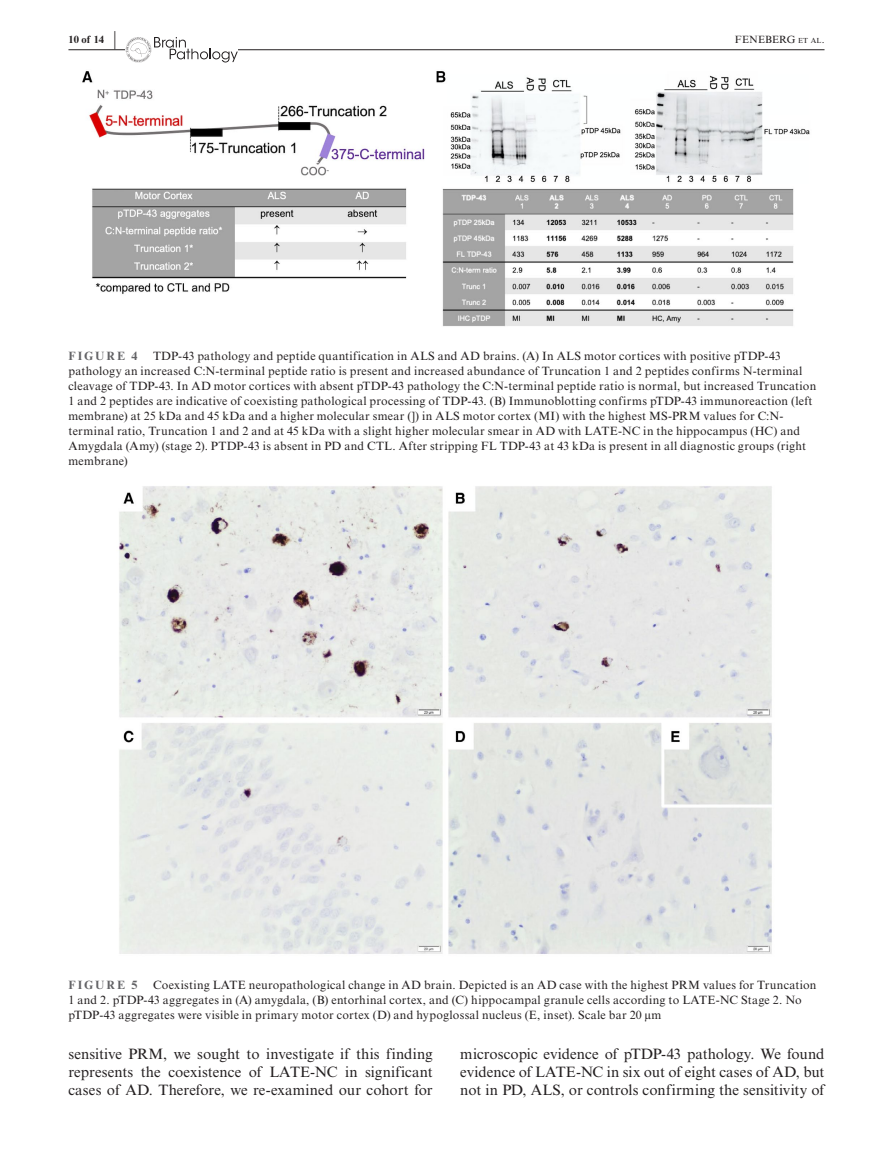
<style>
.page{position:relative;width:893px;height:1174px;background:#fff}
.page>*{position:absolute;margin:0;border:0;box-sizing:border-box;transform-origin:0 0}
.t1{font:15px/18px "Times New Roman MT Std";letter-spacing:.005em;color:#231f20;text-align:justify}
.t2{font:12px/15px "Times New Roman MT Std";letter-spacing:.02em;color:#231f20}
.t3{font:700 12px "Times New Roman MT Std";letter-spacing:.175em;color:#636366}
.t4{font:10.5px "Times New Roman MT Std";letter-spacing:.005em;color:#231f20}
.t5{font:700 10.5px "Times New Roman MT Std";color:#231f20}
.s1{font-size:20.25px}
.s2{font-size:7.35px}
</style>
<div class="page">
<hr style="left:68px;top:49px;width:756px;height:1px;background:#231f20">
<svg style="left:126px;top:37px;width:112px;height:25px"></svg>
<img style="left:82px;top:71px;width:728px;height:256px">
<img style="left:119px;top:486px;width:653px;height:468px">
<p class="t5" style="left:68px;top:33px;width:49px">10 of 14 <span class="s1">|</span></p>
<p class="t4" style="left:735px;top:33px;width:91px">FENEBERG <span class="s2">et al</span>.</p>
<p class="t2" style="left:68px;top:348px;width:749px;text-indent:85px">TDP-43 pathology and peptide quantification in ALS and AD brains. (A) In ALS motor cortices with positive pTDP-43 pathology an increased C:N-terminal peptide ratio is present and increased abundance of Truncation 1 and 2 peptides confirms N-terminal cleavage of TDP-43. In AD motor cortices with absent pTDP-43 pathology the C:N-terminal peptide ratio is normal, but increased Truncation 1 and 2 peptides are indicative of coexisting pathological processing of TDP-43. (B) Immunoblotting confirms pTDP-43 immunoreaction (left membrane) at 25 kDa and 45 kDa and a higher molecular smear (]) in ALS motor cortex (MI) with the highest MS-PRM values for C:N&shy;terminal ratio, Truncation 1 and 2 and at 45 kDa with a slight higher molecular smear in AD with LATE-NC in the hippocampus (HC) and Amygdala (Amy) (stage 2). PTDP-43 is absent in PD and CTL. After stripping FL TDP-43 at 43 kDa is present in all diagnostic groups (right membrane)</p>
<p class="t3" style="left:68px;top:348px;width:71px">FIGURE 4</p>
<p class="t2" style="left:68px;top:978px;width:749px;text-indent:85px">Coexisting LATE neuropathological change in AD brain. Depicted is an AD case with the highest PRM values for Truncation<br>1 and 2. pTDP-43 aggregates in (A) amygdala, (B) entorhinal cortex, and (C) hippocampal granule cells according to LATE-NC Stage 2. No pTDP-43 aggregates were visible in primary motor cortex (D) and hypoglossal nucleus (E, inset). Scale bar 20 µm</p>
<p class="t3" style="left:68px;top:978px;width:71px">FIGURE 5</p>
<p class="t1" style="left:68px;top:1045px;width:366px">sensitive PRM, we sought to investigate if this finding represents the coexistence of LATE-NC in significant cases of AD. Therefore, we re-examined our cohort for</p>
<p class="t1" style="left:460px;top:1045px;width:366px">microscopic evidence of pTDP-43 pathology. We found evidence of LATE-NC in six out of eight cases of AD, but not in PD, ALS, or controls confirming the sensitivity of</p>
</div>
